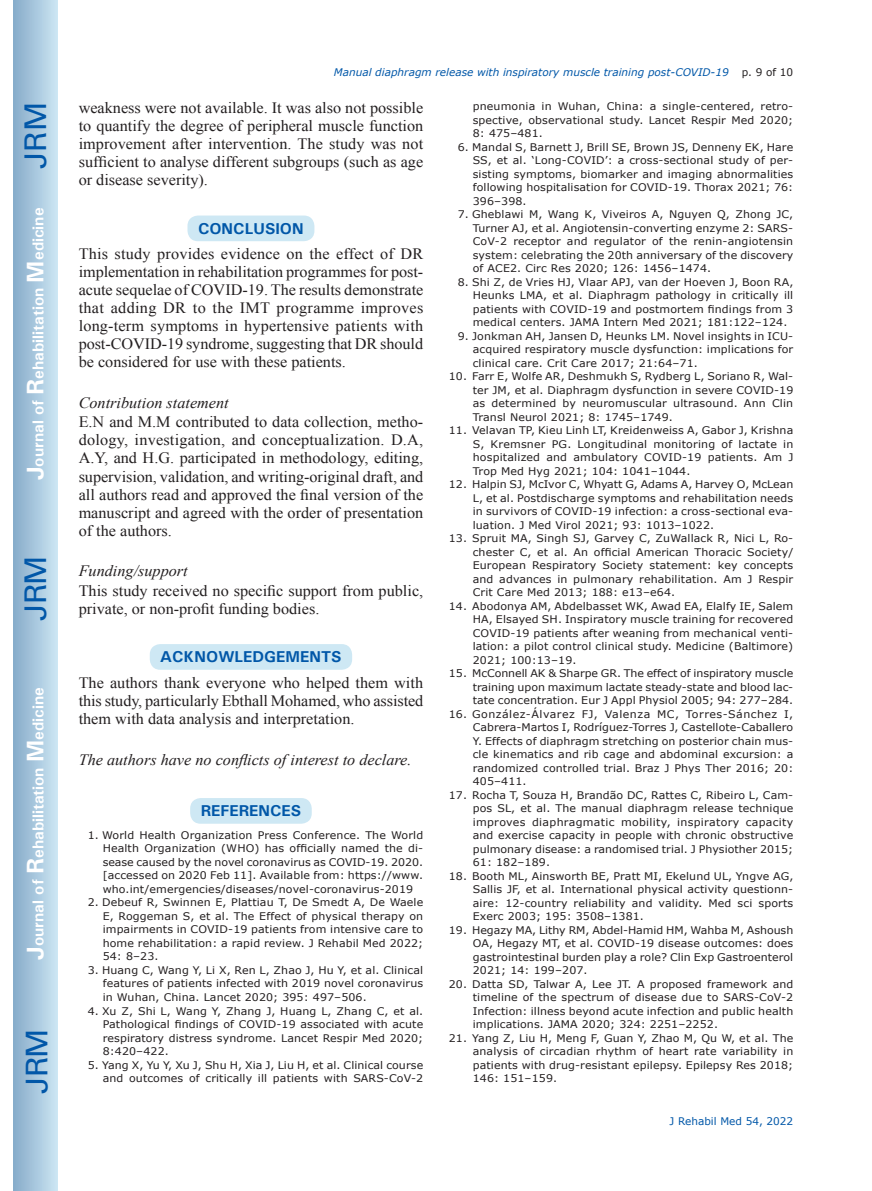
<style>
.page{position:relative;width:872px;height:1191px;background:#fff}
.page>*{position:absolute;margin:0;border:0;box-sizing:border-box;transform-origin:0 0}
.t1{font:30px "Univers";letter-spacing:-.03em;color:#0157a8}
.Text_below_H2{font:15.75px/18px "Times New Roman";color:#231f20;text-align:justify}
.Tx{font:15.75px/18px "Times New Roman";color:#231f20;text-align:justify}
.t2{font:italic 15.75px "Times New Roman";color:#231f20}
.t3{font:700 15.75px "Univers";color:#fff}
.H1{font:700 15.75px "Univers";color:#0157a8}
.t4{font:10.5px/13.5px "Verdana";letter-spacing:.01em;color:#231f20;text-align:justify;scale:1.05 1}
.t5{font:italic 10.5px "Verdana";color:#0157a8}
.t6{font:10.5px "Verdana";color:#0157a8}
.s1{font-size:24px}
.s2{font-style:normal;color:#231f20}
</style>
<div class="page">
<div style="left:14px;top:0;width:43px;height:1191px;background:linear-gradient(to right,#88acca,#cbe5f2)"></div>
<div style="left:187px;top:215px;width:127px;height:26px;background:#cee8f4;border-radius:10px"></div>
<div style="left:150px;top:644px;width:202px;height:26px;background:#cee8f4;border-radius:10px"></div>
<div style="left:190px;top:798px;width:122px;height:25px;background:#cee8f4;border-radius:10px"></div>
<h1 class="t1" style="left:18px;top:169px;width:68px;rotate:-90deg">JRM</h1>
<h2 class="t3" style="left:28px;top:480px;width:274px;rotate:-90deg"><span class="s1">J</span>ournal of <span class="s1">R</span>ehabilitation <span class="s1">M</span>edicine</h2>
<h1 class="t1" style="left:18px;top:620px;width:67px;rotate:-90deg">JRM</h1>
<h2 class="t3" style="left:28px;top:959px;width:274px;rotate:-90deg"><span class="s1">J</span>ournal of <span class="s1">R</span>ehabilitation <span class="s1">M</span>edicine</h2>
<h1 class="t1" style="left:19px;top:1093px;width:67px;rotate:-90deg">JRM</h1>
<p class="t5" style="left:334px;top:65px;width:461px">Manual diaphragm release with inspiratory muscle training post-COVID-19 <span class="s2">p. 9 of 10</span></p>
<p class="Text_below_H2" style="left:79px;top:98px;width:346px">weakness were not available. It was also not possible to quantify the degree of peripheral muscle function improvement after intervention. The study was not sufficient to analyse different subgroups (such as age or disease severity).</p>
<p class="H1" style="left:198px;top:218px;width:107px">CONCLUSION</p>
<p class="Tx" style="left:79px;top:245px;width:346px">This study provides evidence on the effect of DR implementation in rehabilitation programmes for post&shy;acute sequelae of COVID-19. The results demonstrate that adding DR to the IMT programme improves long-term symptoms in hypertensive patients with post-COVID-19 syndrome, suggesting that DR should be considered for use with these patients.</p>
<h2 class="t2" style="left:79px;top:392px;width:152px">Contribution statement</h2>
<p class="Text_below_H2" style="left:79px;top:413px;width:346px">E.N and M.M contributed to data collection, metho&shy;dology, investigation, and conceptualization. D.A, A.Y, and H.G. participated in methodology, editing, supervision, validation, and writing-original draft, and all authors read and approved the final version of the manuscript and agreed with the order of presentation of the authors.</p>
<h2 class="t2" style="left:79px;top:560px;width:111px">Funding/support</h2>
<p class="Text_below_H2" style="left:79px;top:581px;width:346px">This study received no specific support from public, private, or non-profit funding bodies.</p>
<p class="H1" style="left:160px;top:647px;width:183px">ACKNOWLEDGEMENTS</p>
<p class="Tx" style="left:79px;top:673px;width:346px">The authors thank everyone who helped them with this study, particularly Ebthall Mohamed, who assisted them with data analysis and interpretation.</p>
<h2 class="t2" style="left:79px;top:748px;width:334px">The authors have no conflicts of interest to declare.</h2>
<p class="H1" style="left:201px;top:801px;width:102px">REFERENCES</p>
<p class="t4" style="left:103px;top:828px;width:307px;text-indent:-15px">1. World Health Organization Press Conference. The World Health Organization (WHO) has officially named the di&shy;sease caused by the novel coronavirus as COVID-19. 2020. [accessed on 2020 Feb 11]. Available from: https://www. who.int/emergencies/diseases/novel-coronavirus-2019</p>
<p class="t4" style="left:103px;top:896px;width:307px;text-indent:-15px">2. Debeuf R, Swinnen E, Plattiau T, De Smedt A, De Waele E, Roggeman S, et al. The Effect of physical therapy on impairments in COVID-19 patients from intensive care to home rehabilitation: a rapid review. J Rehabil Med 2022; 54: 8–23.</p>
<p class="t4" style="left:103px;top:963px;width:307px;text-indent:-15px">3. Huang C, Wang Y, Li X, Ren L, Zhao J, Hu Y, et al. Clinical features of patients infected with 2019 novel coronavirus in Wuhan, China. Lancet 2020; 395: 497–506.</p>
<p class="t4" style="left:103px;top:1004px;width:307px;text-indent:-15px">4. Xu Z, Shi L, Wang Y, Zhang J, Huang L, Zhang C, et al.<br>Pathological findings of COVID-19 associated with acute respiratory distress syndrome. Lancet Respir Med 2020; 8:420–422.</p>
<p class="t4" style="left:88px;top:1058px;width:321px;text-align:right">5. Yang X, Yu Y, Xu J, Shu H, Xia J, Liu H, et al. Clinical course and outcomes of critically ill patients with SARS-CoV-2</p>
<p class="t4" style="left:473px;top:100px;width:307px">pneumonia in Wuhan, China: a single-centered, retro&shy;spective, observational study. Lancet Respir Med 2020; 8: 475–481.</p>
<p class="t4" style="left:473px;top:140px;width:307px;text-indent:-15px">6. Mandal S, Barnett J, Brill SE, Brown JS, Denneny EK, Hare SS, et al. ‘Long-COVID’: a cross-sectional study of per&shy;sisting symptoms, biomarker and imaging abnormalities following hospitalisation for COVID-19. Thorax 2021; 76:<br>396–398.</p>
<p class="t4" style="left:473px;top:208px;width:307px;text-indent:-15px">7. Gheblawi M, Wang K, Viveiros A, Nguyen Q, Zhong JC, Turner AJ, et al. Angiotensin-converting enzyme 2: SARS-CoV-2 receptor and regulator of the renin-angiotensin system: celebrating the 20th anniversary of the discovery of ACE2. Circ Res 2020; 126: 1456–1474.</p>
<p class="t4" style="left:473px;top:275px;width:307px;text-indent:-15px">8. Shi Z, de Vries HJ, Vlaar APJ, van der Hoeven J, Boon RA, Heunks LMA, et al. Diaphragm pathology in critically ill patients with COVID-19 and postmortem findings from 3 medical centers. JAMA Intern Med 2021; 181:122–124.</p>
<p class="t4" style="left:473px;top:329px;width:307px;text-indent:-15px">9. Jonkman AH, Jansen D, Heunks LM. Novel insights in ICU&shy;acquired respiratory muscle dysfunction: implications for clinical care. Crit Care 2017; 21:64–71.</p>
<p class="t4" style="left:473px;top:370px;width:307px;text-indent:-24px">10. Farr E, Wolfe AR, Deshmukh S, Rydberg L, Soriano R, Wal&shy;ter JM, et al. Diaphragm dysfunction in severe COVID-19 as determined by neuromuscular ultrasound. Ann Clin Transl Neurol 2021; 8: 1745–1749.</p>
<p class="t4" style="left:473px;top:424px;width:307px;text-indent:-24px">11. Velavan TP, Kieu Linh LT, Kreidenweiss A, Gabor J, Krishna S, Kremsner PG. Longitudinal monitoring of lactate in hospitalized and ambulatory COVID-19 patients. Am J Trop Med Hyg 2021; 104: 1041–1044.</p>
<p class="t4" style="left:473px;top:478px;width:307px;text-indent:-24px">12. Halpin SJ, McIvor C, Whyatt G, Adams A, Harvey O, McLean L, et al. Postdischarge symptoms and rehabilitation needs in survivors of COVID-19 infection: a cross-sectional eva&shy;luation. J Med Virol 2021; 93: 1013–1022.</p>
<p class="t4" style="left:473px;top:532px;width:307px;text-indent:-24px">13. Spruit MA, Singh SJ, Garvey C, ZuWallack R, Nici L, Ro&shy;chester C, et al. An official American Thoracic Society/ European Respiratory Society statement: key concepts and advances in pulmonary rehabilitation. Am J Respir Crit Care Med 2013; 188: e13–e64.</p>
<p class="t4" style="left:473px;top:599px;width:307px;text-indent:-24px">14. Abodonya AM, Abdelbasset WK, Awad EA, Elalfy IE, Salem HA, Elsayed SH. Inspiratory muscle training for recovered COVID-19 patients after weaning from mechanical venti&shy;lation: a pilot control clinical study. Medicine (Baltimore)<br>2021; 100:13–19.</p>
<p class="t4" style="left:473px;top:667px;width:307px;text-indent:-24px">15. McConnell AK &amp; Sharpe GR. The effect of inspiratory muscle training upon maximum lactate steady-state and blood lac&shy;tate concentration. Eur J Appl Physiol 2005; 94: 277–284.</p>
<p class="t4" style="left:473px;top:707px;width:307px;text-indent:-24px">16. González-Álvarez FJ, Valenza MC, Torres-Sánchez I, Cabrera-Martos I, Rodríguez-Torres J, Castellote-Caballero Y. Effects of diaphragm stretching on posterior chain mus&shy;cle kinematics and rib cage and abdominal excursion: a randomized controlled trial. Braz J Phys Ther 2016; 20:<br>405–411.</p>
<p class="t4" style="left:473px;top:788px;width:307px;text-indent:-24px">17. Rocha T, Souza H, Brandão DC, Rattes C, Ribeiro L, Cam&shy;pos SL, et al. The manual diaphragm release technique improves diaphragmatic mobility, inspiratory capacity and exercise capacity in people with chronic obstructive pulmonary disease: a randomised trial. J Physiother 2015; 61: 182–189.</p>
<p class="t4" style="left:473px;top:869px;width:307px;text-indent:-24px">18. Booth ML, Ainsworth BE, Pratt MI, Ekelund UL, Yngve AG, Sallis JF, et al. International physical activity questionn&shy;aire: 12-country reliability and validity. Med sci sports Exerc 2003; 195: 3508–1381.</p>
<p class="t4" style="left:473px;top:923px;width:307px;text-indent:-24px">19. Hegazy MA, Lithy RM, Abdel-Hamid HM, Wahba M, Ashoush OA, Hegazy MT, et al. COVID-19 disease outcomes: does gastrointestinal burden play a role? Clin Exp Gastroenterol 2021; 14: 199–207.</p>
<p class="t4" style="left:473px;top:977px;width:307px;text-indent:-24px">20. Datta SD, Talwar A, Lee JT. A proposed framework and timeline of the spectrum of disease due to SARS-CoV-2<br>Infection: illness beyond acute infection and public health implications. JAMA 2020; 324: 2251–2252.</p>
<p class="t4" style="left:473px;top:1031px;width:307px;text-indent:-24px">21. Yang Z, Liu H, Meng F, Guan Y, Zhao M, Qu W, et al. The analysis of circadian rhythm of heart rate variability in patients with drug-resistant epilepsy. Epilepsy Res 2018; 146: 151–159.</p>
<p class="t6" style="left:669px;top:1114px;width:125px">J Rehabil Med 54, 2022</p>
</div>
